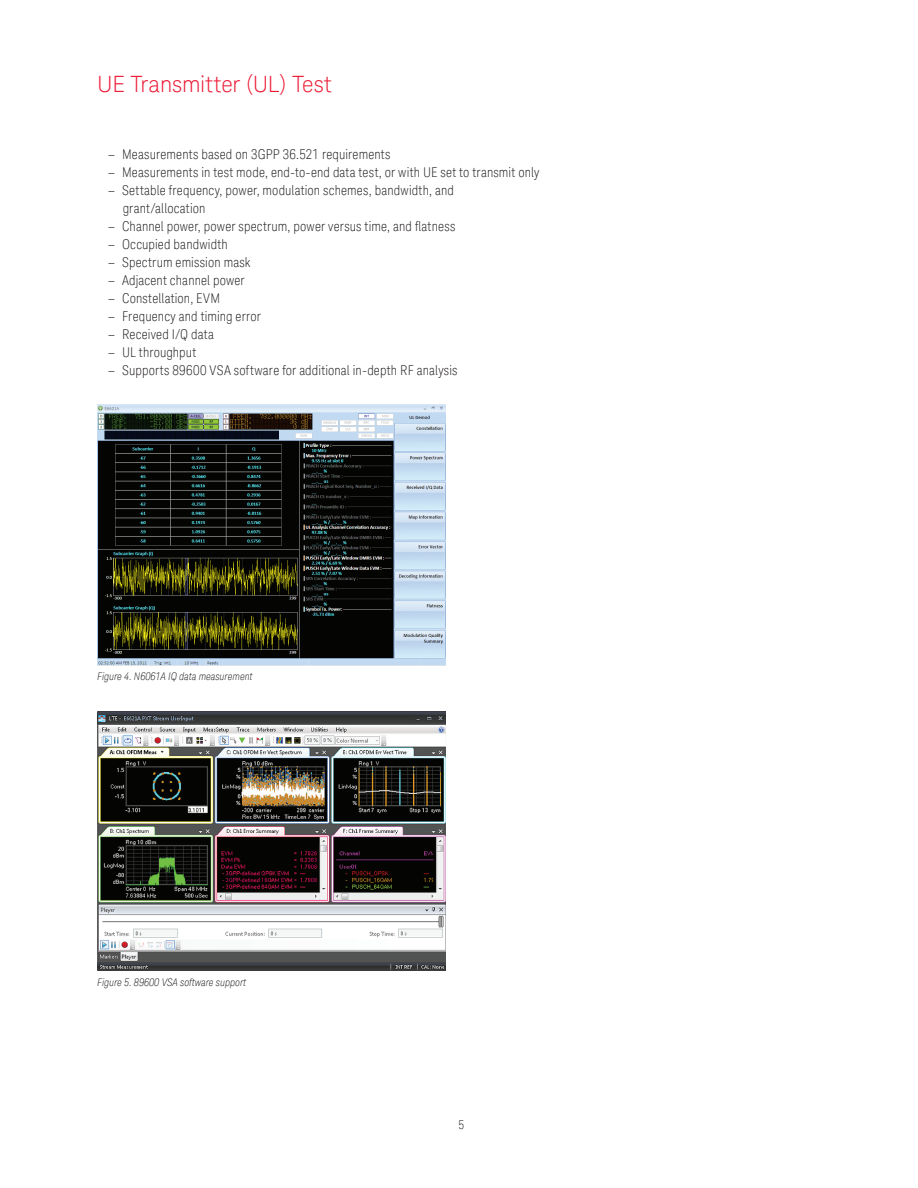
<style>
.page{position:relative;width:918px;height:1188px;background:#fff}
.page>*{position:absolute;margin:0;border:0;box-sizing:border-box;transform-origin:0 0}
.t1{font:300 22.5px "Keysight Sans";letter-spacing:-.005em;color:#ed1a36}
.t2{font:300 condensed 13.5px/18px "Keysight Sans";letter-spacing:.015em;color:#231f20}
.t3{font:300 condensed 12px "Keysight Sans";color:#231f20}
.t4{font:italic 300 condensed 10.5px "Keysight Sans";color:#231f20}
.s1{font-stretch:normal}
</style>
<div class="page">
<img style="left:97px;top:405px;width:348px;height:261px">
<img style="left:97px;top:711px;width:348px;height:259px">
<h1 class="t1" style="left:97px;top:71px;width:236px">UE Transmitter (UL) Test</h1>
<p class="t2" style="left:108px;top:145px;width:284px"><span class="s1">–</span> Measurements based on 3GPP 36.521 requirements</p>
<p class="t2" style="left:108px;top:163px;width:433px"><span class="s1">–</span> Measurements in test mode, end-to-end data test, or with UE set to transmit only</p>
<p class="t2" style="left:123px;top:181px;width:333px;text-indent:-15px"><span class="s1">–</span> Settable frequency, power, modulation schemes, bandwidth, and grant/allocation</p>
<p class="t2" style="left:108px;top:217px;width:349px"><span class="s1">–</span> Channel power, power spectrum, power versus time, and flatness</p>
<p class="t2" style="left:108px;top:235px;width:122px"><span class="s1">–</span> Occupied bandwidth</p>
<p class="t2" style="left:108px;top:253px;width:144px"><span class="s1">–</span> Spectrum emission mask</p>
<p class="t2" style="left:108px;top:271px;width:138px"><span class="s1">–</span> Adjacent channel power</p>
<p class="t2" style="left:108px;top:289px;width:114px"><span class="s1">–</span> Constellation, EVM</p>
<p class="t2" style="left:108px;top:307px;width:155px"><span class="s1">–</span> Frequency and timing error</p>
<p class="t2" style="left:108px;top:325px;width:107px"><span class="s1">–</span> Received I/Q data</p>
<p class="t2" style="left:108px;top:343px;width:90px"><span class="s1">–</span> UL throughput</p>
<p class="t2" style="left:108px;top:361px;width:351px"><span class="s1">–</span> Supports 89600 VSA software for additional in-depth RF analysis</p>
<p class="t4" style="left:97px;top:670px;width:157px">Figure 4. N6061A IQ data measurement</p>
<p class="t4" style="left:97px;top:976px;width:151px">Figure 5. 89600 VSA software support</p>
<p class="t3" style="left:459px;top:1118px;width:7px">5</p>
</div>
